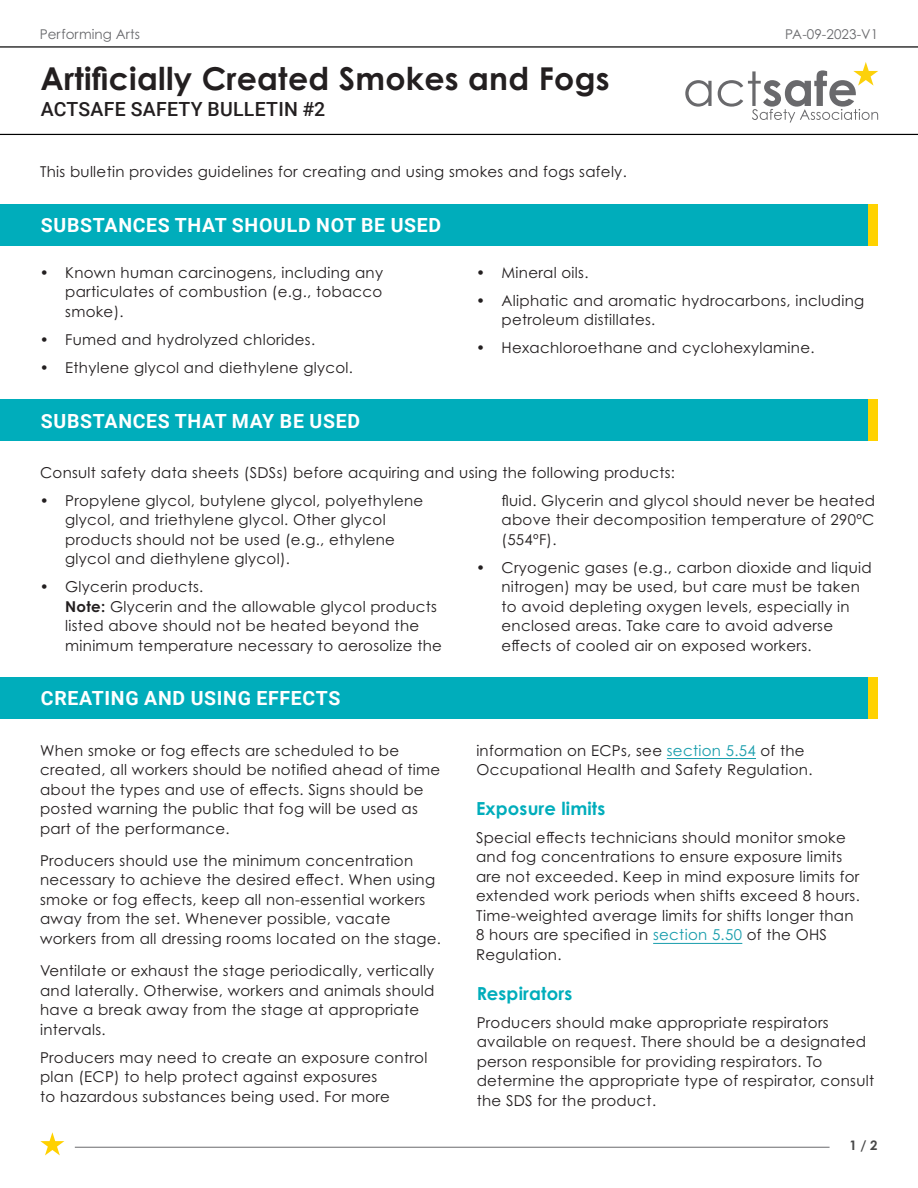
<style>
.page{position:relative;width:918px;height:1188px;background:#fff}
.page>*{position:absolute;margin:0;border:0;box-sizing:border-box;transform-origin:0 0}
.t1{font:700 31.5px "Century Gothic Pro";letter-spacing:.01em;color:#231f20}
.t2{font:700 19.5px "Roboto";letter-spacing:.035em;color:#fff}
.t3{font:500 19.5px "Roboto";letter-spacing:.015em;color:#231f20}
.Heading_3{font:700 18px "Century Gothic Pro";letter-spacing:.01em;color:#00adbb}
.Bullet_Level_1{font:15px/19.5px "Century Gothic Pro";letter-spacing:.02em;color:#231f20}
.Body_Text{font:15px/19.5px "Century Gothic Pro";letter-spacing:.02em;color:#231f20}
.t4{font:13.5px "Century Gothic Pro";letter-spacing:.005em;color:#696a6d}
.t5{font:700 13.2px "Century Gothic Pro";color:#474747}
.s1{font-weight:700}
.s2{color:#189dac}
</style>
<div class="page">
<hr style="left:75px;top:1147px;width:755px;height:1px;background:#696a6d">
<hr style="left:0;top:46px;width:918px;height:2px;background:#000">
<hr style="left:0;top:134px;width:918px;height:1px;background:#000">
<svg style="left:685px;top:80px;width:27px;height:27px"></svg>
<svg style="left:718px;top:62px;width:160px;height:61px"></svg>
<svg style="left:40px;top:1132px;width:24px;height:23px"></svg>
<div style="left:0;top:204px;width:868px;height:41px;background:#00adbb"></div>
<div style="left:868px;top:204px;width:10px;height:41px;background:#ffd200"></div>
<div style="left:0;top:399px;width:868px;height:42px;background:#00adbb"></div>
<div style="left:868px;top:399px;width:10px;height:42px;background:#ffd200"></div>
<div style="left:0;top:677px;width:868px;height:42px;background:#00adbb"></div>
<div style="left:868px;top:677px;width:10px;height:42px;background:#ffd200"></div>
<hr style="left:667px;top:758px;width:89px;height:1px;background:#189dac">
<hr style="left:653px;top:943px;width:89px;height:1px;background:#189dac">
<p class="t4" style="left:40px;top:26px;width:102px">Performing Arts</p>
<p class="t4" style="left:785px;top:26px;width:95px">PA-09-2023-V1</p>
<h1 class="t1" style="left:40px;top:59px;width:571px">Artificially Created Smokes and Fogs</h1>
<h2 class="t3" style="left:41px;top:95px;width:286px">ACTSAFE SAFETY BULLETIN #2</h2>
<p class="Body_Text" style="left:40px;top:162px;width:588px">This bulletin provides guidelines for creating and using smokes and fogs safely.</p>
<p class="t2" style="left:41px;top:211px;width:402px">SUBSTANCES THAT SHOULD NOT BE USED</p>
<p class="Bullet_Level_1" style="left:65px;top:262px;width:319px;text-align:justify;text-indent:-26px">• Known human carcinogens, including any particulates of combustion (e.g., tobacco smoke).</p>
<p class="Bullet_Level_1" style="left:40px;top:329px;width:277px">• Fumed and hydrolyzed chlorides.</p>
<p class="Bullet_Level_1" style="left:40px;top:357px;width:315px">• Ethylene glycol and diethylene glycol.</p>
<p class="t2" style="left:41px;top:407px;width:321px">SUBSTANCES THAT MAY BE USED</p>
<p class="Bullet_Level_1" style="left:476px;top:262px;width:114px">• Mineral oils.</p>
<p class="Bullet_Level_1" style="left:502px;top:290px;width:364px;text-indent:-26px">• Aliphatic and aromatic hydrocarbons, including petroleum distillates.</p>
<p class="Bullet_Level_1" style="left:476px;top:338px;width:340px">• Hexachloroethane and cyclohexylamine.</p>
<p class="Body_Text" style="left:40px;top:462px;width:637px">Consult safety data sheets (SDSs) before acquiring and using the following products:</p>
<p class="Bullet_Level_1" style="left:65px;top:490px;width:360px;text-indent:-26px">• Propylene glycol, butylene glycol, polyethylene glycol, and triethylene glycol. Other glycol products should not be used (e.g., ethylene glycol and diethylene glycol).</p>
<p class="Bullet_Level_1" style="left:65px;top:577px;width:378px;text-indent:-26px">• Glycerin products.<br><span class="s1">Note:</span> Glycerin and the allowable glycol products listed above should not be heated beyond the minimum temperature necessary to aerosolize the</p>
<p class="t2" style="left:41px;top:685px;width:301px">CREATING AND USING EFFECTS</p>
<p class="Body_Text" style="left:40px;top:740px;width:402px">When smoke or fog effects are scheduled to be created, all workers should be notified ahead of time about the types and use of effects. Signs should be posted warning the public that fog will be used as part of the performance.</p>
<p class="Body_Text" style="left:40px;top:850px;width:402px">Producers should use the minimum concentration necessary to achieve the desired effect. When using smoke or fog effects, keep all non-essential workers away from the set. Whenever possible, vacate workers from all dressing rooms located on the stage.</p>
<p class="Body_Text" style="left:40px;top:961px;width:396px">Ventilate or exhaust the stage periodically, vertically and laterally. Otherwise, workers and animals should have a break away from the stage at appropriate intervals.</p>
<p class="Bullet_Level_1" style="left:40px;top:1047px;width:389px">Producers may need to create an exposure control plan (ECP) to help protect against exposures<br>to hazardous substances being used. For more</p>
<p class="Bullet_Level_1" style="left:502px;top:490px;width:375px;text-align:justify">fluid. Glycerin and glycol should never be heated above their decomposition temperature of 290ºC (554ºF).</p>
<p class="Bullet_Level_1" style="left:502px;top:557px;width:372px;text-indent:-26px">• Cryogenic gases (e.g., carbon dioxide and liquid nitrogen) may be used, but care must be taken to avoid depleting oxygen levels, especially in enclosed areas. Take care to avoid adverse effects of cooled air on exposed workers.</p>
<p class="Bullet_Level_1" style="left:476px;top:740px;width:338px">information on ECPs, see <span class="s2">section 5.54</span> of the<br>Occupational Health and Safety Regulation.</p>
<p class="Heading_3" style="left:476px;top:797px;width:131px">Exposure limits</p>
<p class="Bullet_Level_1" style="left:476px;top:828px;width:385px">Special effects technicians should monitor smoke and fog concentrations to ensure exposure limits are not exceeded. Keep in mind exposure limits for extended work periods when shifts exceed 8 hours.<br>Time-weighted average limits for shifts longer than 8 hours are specified in <span class="s2">section 5.50</span> of the OHS Regulation.</p>
<p class="Heading_3" style="left:477px;top:982px;width:97px">Respirators</p>
<p class="Bullet_Level_1" style="left:477px;top:1013px;width:399px">Producers should make appropriate respirators available on request. There should be a designated person responsible for providing respirators. To determine the appropriate type of respirator, consult the SDS for the product.</p>
<p class="t5" style="left:850px;top:1137px;width:30px">1 / 2</p>
</div>
